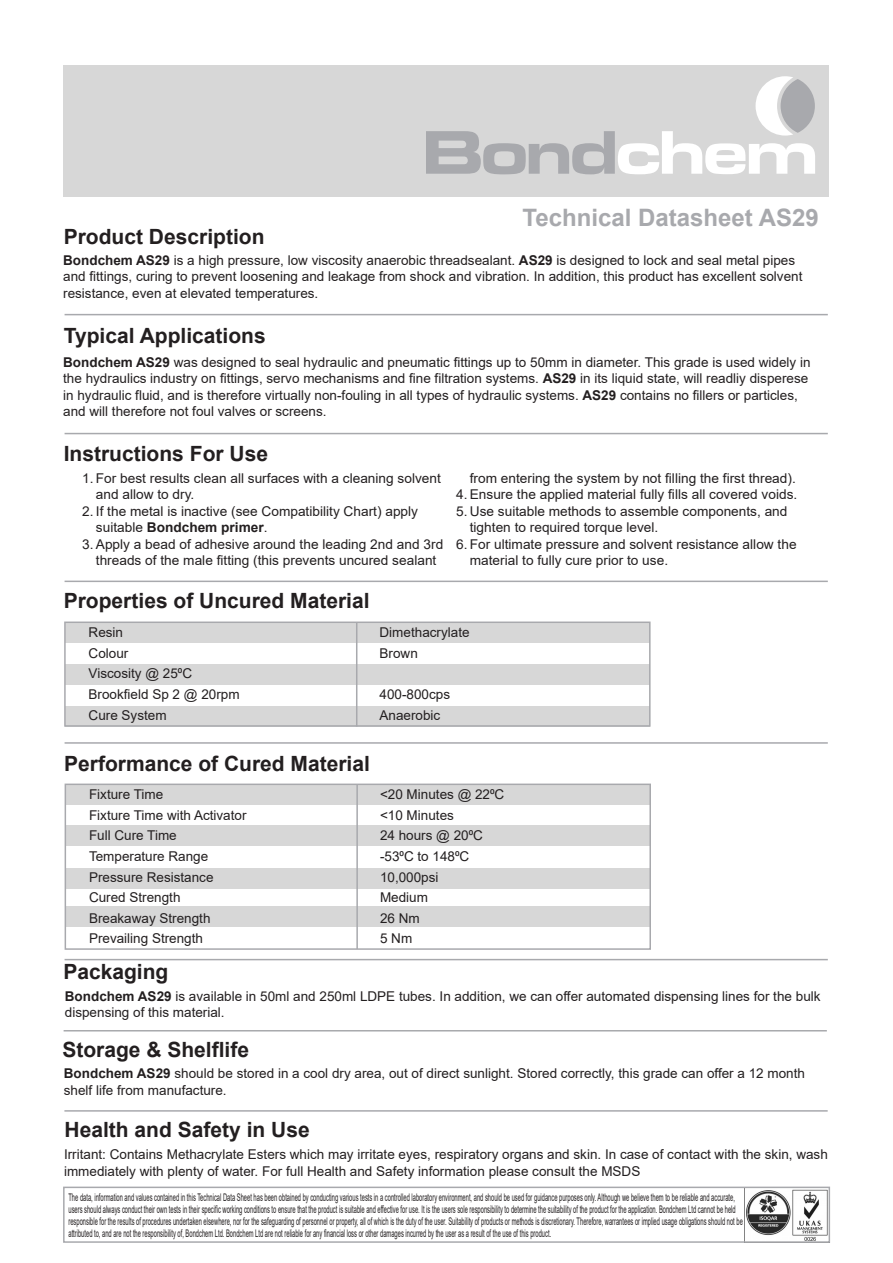
<style>
.page{position:relative;width:893px;height:1263px;background:#fff}
.page>*{position:absolute;margin:0;border:0;box-sizing:border-box;transform-origin:0 0}
.t1{font:700 24px "Arial";color:#a8a9ad}
.t2{font:700 21px "Arial";color:#231f20}
.t3{font:13.5px/20.7px "Arial";color:#231f20}
.t4{font:10.5px/12px "Arial";color:#231f20;scale:.55 1}
.s1{font-weight:700}
</style>
<div class="page">
<div style="left:65px;top:706px;width:585px;height:20px;background:#d7d7d7"></div>
<div style="left:65px;top:868px;width:585px;height:20px;background:#d7d7d7"></div>
<div style="left:65px;top:906px;width:585px;height:20px;background:#d7d7d7"></div>
<div style="left:65px;top:622px;width:585px;height:21px;background:#d7d7d7"></div>
<div style="left:65px;top:664px;width:585px;height:20px;background:#d7d7d7"></div>
<hr style="left:65px;top:314px;width:763px;height:1px;background:#a8a9ad">
<hr style="left:65px;top:433px;width:763px;height:1px;background:#a8a9ad">
<div style="left:64px;top:621px;width:587px;height:106px;border:2px solid #a8a9ad"></div>
<hr style="left:356px;top:622px;width:1px;height:104px;background:#a8a9ad">
<hr style="left:65px;top:581px;width:763px;height:1px;background:#a8a9ad">
<img style="left:746px;top:1189px;width:81px;height:51px">
<div style="left:63px;top:1186px;width:767px;height:57px;border:2px solid #a8a9ad"></div>
<div style="left:65px;top:784px;width:585px;height:21px;background:#d7d7d7"></div>
<div style="left:65px;top:826px;width:585px;height:20px;background:#d7d7d7"></div>
<div style="left:65px;top:783px;width:586px;height:167px;border:2px solid #a8a9ad"></div>
<hr style="left:64px;top:1110px;width:764px;height:2px;background:#a8a9ad">
<hr style="left:64px;top:1030px;width:763px;height:1px;background:#a8a9ad">
<hr style="left:65px;top:742px;width:763px;height:2px;background:#a8a9ad">
<hr style="left:65px;top:959px;width:763px;height:1px;background:#a8a9ad">
<hr style="left:356px;top:784px;width:2px;height:165px;background:#a8a9ad">
<div style="left:64px;top:65px;width:765px;height:132px;background:#d7d7d7"></div>
<svg style="left:426px;top:76px;width:389px;height:98px"></svg>
<h2 class="t2" style="left:64px;top:221px;width:202px">Product Description</h2>
<h1 class="t1" style="left:523px;top:201px;width:298px">Technical Datasheet AS29</h1>
<p class="t3" style="left:63px;top:252px;width:741px;line-height:16.5px"><span class="s1">Bondchem AS29</span> is a high pressure, low viscosity anaerobic threadsealant. <span class="s1">AS29</span> is designed to lock and seal metal pipes and fittings, curing to prevent loosening and leakage from shock and vibration. In addition, this product has excellent solvent resistance, even at elevated temperatures.</p>
<h2 class="t2" style="left:64px;top:321px;width:203px">Typical Applications</h2>
<p class="t3" style="left:63px;top:354px;width:749px;line-height:16.5px"><span class="s1">Bondchem AS29</span> was designed to seal hydraulic and pneumatic fittings up to 50mm in diameter. This grade is used widely in the hydraulics industry on fittings, servo mechanisms and fine filtration systems. <span class="s1">AS29</span> in its liquid state, will readliy disperese in hydraulic fluid, and is therefore virtually non-fouling in all types of hydraulic systems. <span class="s1">AS29</span> contains no fillers or particles, and will therefore not foul valves or screens.</p>
<h2 class="t2" style="left:64px;top:438px;width:206px">Instructions For Use</h2>
<p class="t3" style="left:96px;top:470px;width:347px;line-height:16.5px;text-indent:-14px">1. For best results clean all surfaces with a cleaning solvent and allow to dry.</p>
<p class="t3" style="left:96px;top:503px;width:324px;line-height:16.5px;text-indent:-14px">2. If the metal is inactive (see Compatibility Chart) apply suitable <span class="s1">Bondchem primer</span>.</p>
<p class="t3" style="left:82px;top:536px;width:362px;line-height:16.5px;text-align:center">3. Apply a bead of adhesive around the leading 2nd and 3rd threads of the male fitting (this prevents uncured sealant</p>
<h2 class="t2" style="left:64px;top:586px;width:307px">Properties of Uncured Material</h2>
<p class="t3" style="left:470px;top:468px;width:328px">from entering the system by not filling the first thread).</p>
<p class="t3" style="left:456px;top:484px;width:343px">4. Ensure the applied material fully fills all covered voids.</p>
<p class="t3" style="left:470px;top:503px;width:319px;line-height:16.5px;text-indent:-14px">5. Use suitable methods to assemble components, and tighten to required torque level.</p>
<p class="t3" style="left:470px;top:536px;width:328px;line-height:16.5px;text-indent:-14px">6. For ultimate pressure and solvent resistance allow the material to fully cure prior to use.</p>
<p class="t3" style="left:89px;top:622px;width:153px">Resin<br>Colour<br>Viscosity @ 25⁰C<br>Brookfield Sp 2 @ 20rpm<br>Cure System</p>
<p class="t3" style="left:380px;top:622px;width:92px">Dimethacrylate<br>Brown</p>
<p class="t3" style="left:380px;top:684px;width:72px">400-800cps<br>Anaerobic</p>
<h2 class="t2" style="left:64px;top:749px;width:307px">Performance of Cured Material</h2>
<p class="t3" style="left:89px;top:784px;width:159px">Fixture Time<br>Fixture Time with Activator<br>Full Cure Time<br>Temperature Range<br>Pressure Resistance<br>Cured Strength<br>Breakaway Strength<br>Prevailing Strength</p>
<p class="t3" style="left:380px;top:784px;width:126px">&lt;20 Minutes @ 22⁰C &lt;10 Minutes<br>24 hours @ 20⁰C -53⁰C to 148⁰C<br>10,000psi<br>Medium<br>26 Nm<br>5 Nm</p>
<h2 class="t2" style="left:63px;top:957px;width:107px">Packaging</h2>
<p class="t3" style="left:65px;top:988px;width:757px;line-height:16.5px"><span class="s1">Bondchem AS29</span> is available in 50ml and 250ml LDPE tubes. In addition, we can offer automated dispensing lines for the bulk dispensing of this material.</p>
<h2 class="t2" style="left:62px;top:1034px;width:188px">Storage &amp; Shelflife</h2>
<p class="t3" style="left:64px;top:1065px;width:743px;line-height:16.5px"><span class="s1">Bondchem AS29</span> should be stored in a cool dry area, out of direct sunlight. Stored correctly, this grade can offer a 12 month shelf life from manufacture.</p>
<h2 class="t2" style="left:65px;top:1115px;width:247px">Health and Safety in Use</h2>
<p class="t3" style="left:64px;top:1146px;width:765px;line-height:16.5px">Irritant: Contains Methacrylate Esters which may irritate eyes, respiratory organs and skin. In case of contact with the skin, wash immediately with plenty of water. For full Health and Safety information please consult the MSDS</p>
<p class="t4" style="left:68px;top:1191px;width:1228px">The data, information and values contained in this Technical Data Sheet has been obtained by conducting various tests in a controlled laboratory environment, and should be used for guidance purposes only. Although we believe them to be reliable and accurate, users should always conduct their own tests in their specific working conditions to ensure that the product is suitable and effective for use. It is the users sole responsibility to determine the suitability of the product for the application. Bondchem Ltd cannot be held responsible for the results of procedures undertaken elsewhere, nor for the safeguarding of personnel or property, all of which is the duty of the user. Suitability of products or methods is discretionary. Therefore, warrantees or implied usage obligations should not be attributed to, and are not the responsibility of, Bondchem Ltd. Bondchem Ltd are not reliable for any financial loss or other damages incurred by the user as a result of the use of this product.</p>
</div>
